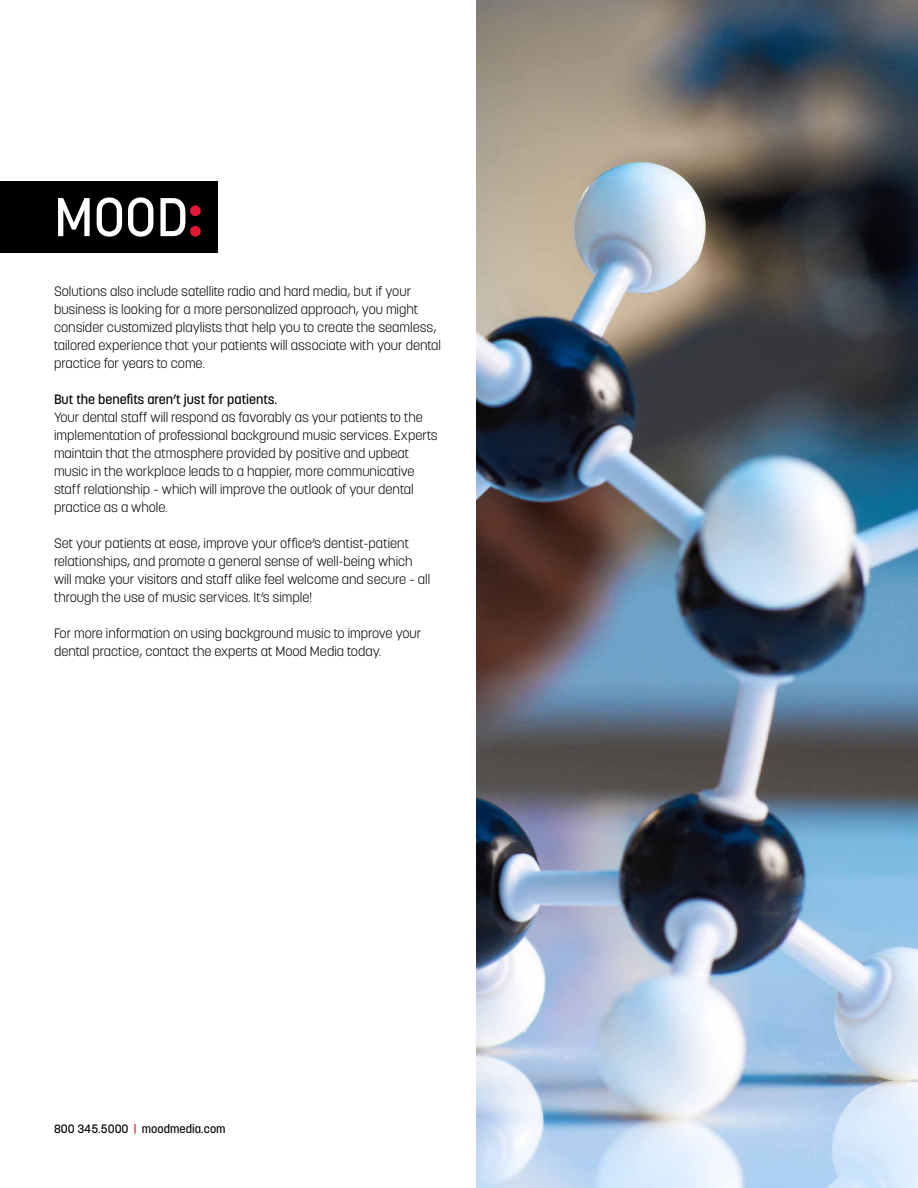
<style>
.page{position:relative;width:918px;height:1188px;background:#fff}
.page>*{position:absolute;margin:0;border:0;box-sizing:border-box;transform-origin:0 0}
.t1{font:500 54px "Korolev";color:#fff}
.t2{font:300 13.5px/18px "Korolev";color:#000}
.t3{font:500 13.5px "Korolev";color:#000}
.t4{font:500 12px "Korolev";color:#000}
.s1{font-weight:800;color:#e31837}
.s2{color:#e31837}
</style>
<div class="page">
<div style="left:0;top:181px;width:218px;height:72px;background:#000"></div>
<img style="left:477px;top:0;width:441px;height:1188px">
<h1 class="t1" style="left:54px;top:183px;width:150px">MOOD<span class="s1">:</span></h1>
<p class="t2" style="left:54px;top:283px;width:389px">Solutions also include satellite radio and hard media, but if your business is looking for a more personalized approach, you might consider customized playlists that help you to create the seamless, tailored experience that your patients will associate with your dental practice for years to come.</p>
<p class="t3" style="left:54px;top:391px;width:225px">But the benefits aren’t just for patients.</p>
<p class="t2" style="left:54px;top:409px;width:385px">Your dental staff will respond as favorably as your patients to the implementation of professional background music services. Experts maintain that the atmosphere provided by positive and upbeat music in the workplace leads to a happier, more communicative staff relationship – which will improve the outlook of your dental practice as a whole.</p>
<p class="t2" style="left:54px;top:535px;width:378px">Set your patients at ease, improve your office’s dentist-patient relationships, and promote a general sense of well-being which will make your visitors and staff alike feel welcome and secure – all through the use of music services. It’s simple!</p>
<p class="t2" style="left:54px;top:625px;width:369px">For more information on using background music to improve your dental practice, contact the experts at Mood Media today.</p>
<p class="t4" style="left:54px;top:1121px;width:173px">800 345.5000 <span class="s2">|</span> moodmedia.com</p>
</div>
